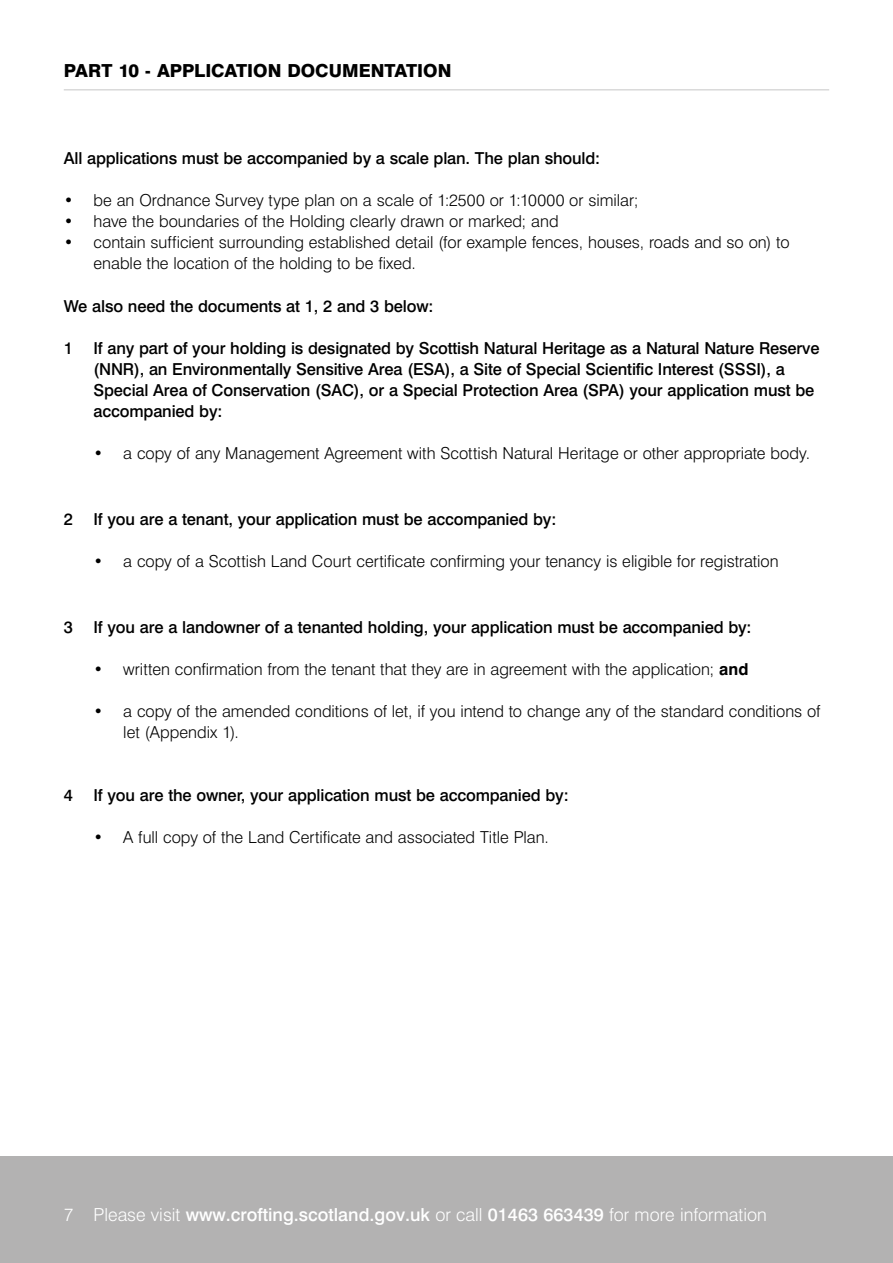
<style>
.page{position:relative;width:893px;height:1263px;background:#fff}
.page>*{position:absolute;margin:0;border:0;box-sizing:border-box;transform-origin:0 0}
.t1{font:500 18px "Swiss 721 BT";color:#fff}
.t2{font:800 18px "Swiss 721 BT";color:#000}
.t3{font:300 16.5px/21px "Swiss 721 BT";color:#000}
.t4{font:500 16.5px/21px "Swiss 721 BT";letter-spacing:-.01em;color:#000}
.s1{font-weight:700}
.s2{font-weight:300}
</style>
<div class="page">
<div style="left:0;top:1157px;width:893px;height:106px;background:#b3b2b2"></div>
<hr style="left:64px;top:89px;width:765px;height:1px;background:#c6c6c6">
<p class="t2" style="left:64px;top:59px;width:389px">PART 10 - APPLICATION DOCUMENTATION</p>
<p class="t4" style="left:64px;top:147px;width:538px">All applications must be accompanied by a scale plan. The plan should:</p>
<p class="t3" style="left:64px;top:189px;width:576px">• be an Ordnance Survey type plan on a scale of 1:2500 or 1:10000 or similar;</p>
<p class="t3" style="left:64px;top:210px;width:496px">• have the boundaries of the Holding clearly drawn or marked; and</p>
<p class="t3" style="left:94px;top:231px;width:698px;text-indent:-30px">• contain sufficient surrounding established detail (for example fences, houses, roads and so on) to enable the location of the holding to be fixed.</p>
<p class="t4" style="left:64px;top:296px;width:371px">We also need the documents at 1, 2 and 3 below:</p>
<p class="t4" style="left:94px;top:338px;width:728px;text-indent:-30px">1 If any part of your holding is designated by Scottish Natural Heritage as a Natural Nature Reserve (NNR), an Environmentally Sensitive Area (ESA), a Site of Special Scientific Interest (SSSI), a Special Area of Conservation (SAC), or a Special Protection Area (SPA) your application must be accompanied by:</p>
<p class="t3" style="left:94px;top:443px;width:718px">• a copy of any Management Agreement with Scottish Natural Heritage or other appropriate body.</p>
<p class="t4" style="left:64px;top:509px;width:494px">2 If you are a tenant, your application must be accompanied by:</p>
<p class="t3" style="left:94px;top:551px;width:686px">• a copy of a Scottish Land Court certificate confirming your tenancy is eligible for registration</p>
<p class="t4" style="left:64px;top:617px;width:689px">3 If you are a landowner of a tenanted holding, your application must be accompanied by:</p>
<p class="t3" style="left:94px;top:659px;width:656px">• written confirmation from the tenant that they are in agreement with the application; <span class="s1">and</span></p>
<p class="t3" style="left:123px;top:701px;width:699px;text-indent:-30px">• a copy of the amended conditions of let, if you intend to change any of the standard conditions of let (Appendix 1).</p>
<p class="t4" style="left:64px;top:785px;width:506px">4 If you are the owner, your application must be accompanied by:</p>
<p class="t3" style="left:94px;top:827px;width:457px">• A full copy of the Land Certificate and associated Title Plan.</p>
<p class="t1" style="left:64px;top:1203px;width:704px"><span class="s2">7 Please visit</span> www.crofting.scotland.gov.uk <span class="s2">or call</span> 01463 663439 <span class="s2">for more information</span></p>
</div>
